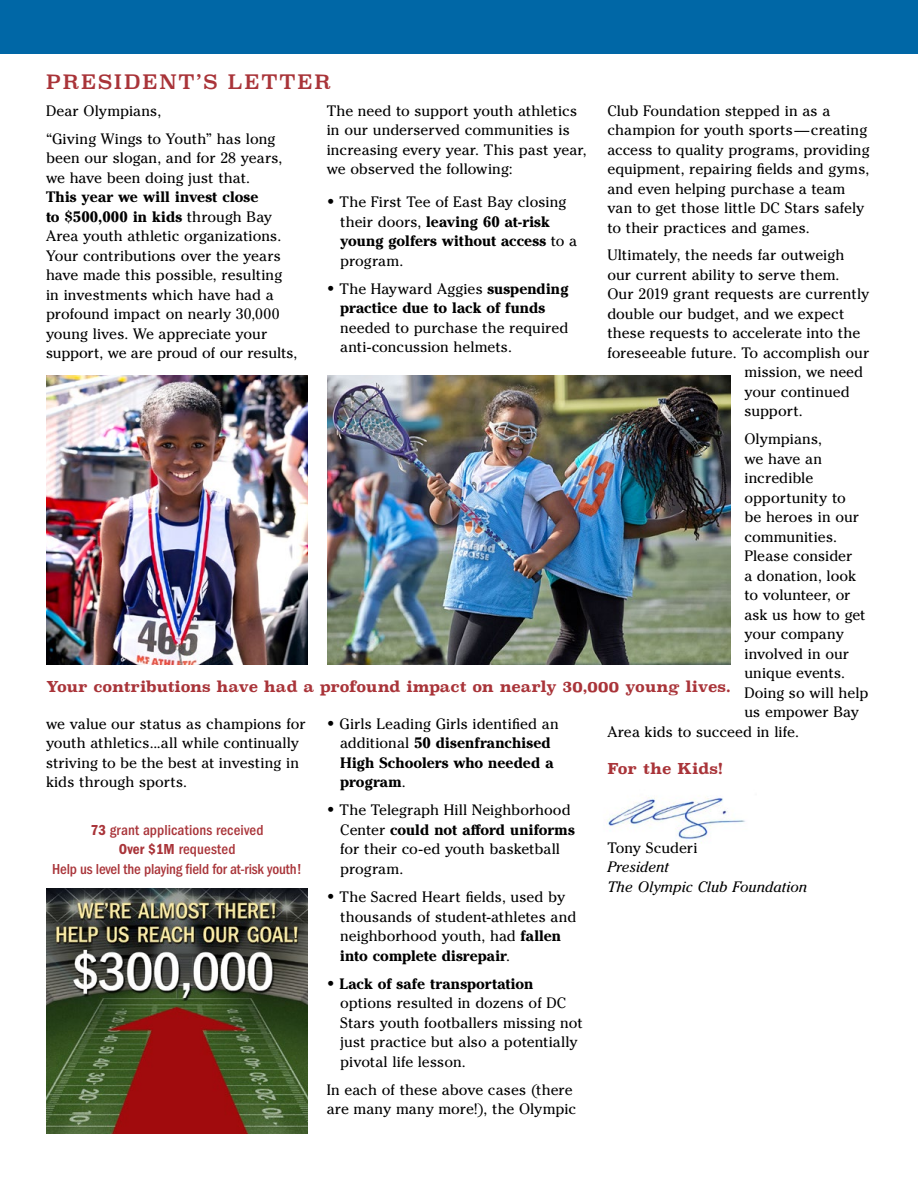
<style>
.page{position:relative;width:918px;height:1188px;background:#fff}
.page>*{position:absolute;margin:0;border:0;box-sizing:border-box;transform-origin:0 0}
.t1{font:19.5px "Superclarendon";letter-spacing:.1em;color:#a93439}
.t2{font:15px/19.5px "Cheltenham ITC Pro";color:#000}
.t3{font:700 15px/19.5px "Cheltenham ITC Pro";letter-spacing:.005em;color:#000}
.t4{font:500 condensed 15px/19.5px "Franklin Gothic";color:#a93439;text-align:center}
.t5{font:700 15px "Superclarendon";letter-spacing:-.015em;color:#a93439}
.t6{font:italic 15px/19.5px "Cheltenham ITC Pro";color:#000}
.s1{font-weight:700}
.s2{font-weight:400}
.s3{font-weight:600}
</style>
<div class="page">
<img style="left:607px;top:797px;width:139px;height:46px">
<div style="left:0;top:0;width:918px;height:54px;background:#0067a6"></div>
<img style="left:46px;top:376px;width:261px;height:288px">
<img style="left:327px;top:376px;width:404px;height:288px">
<img style="left:46px;top:889px;width:262px;height:245px">
<h1 class="t1" style="left:46px;top:69px;width:286px">PRESIDENT’S LETTER</h1>
<p class="t2" style="left:46px;top:96px;width:231px;line-height:28.2px">Dear Olympians,<br>“Giving Wings to Youth” has long</p>
<p class="t2" style="left:46px;top:148px;width:238px">been our slogan, and for 28 years, we have been doing just that.</p>
<p class="t2" style="left:46px;top:187px;width:253px"><span class="s1">This year we will invest close<br>to $500,000 in kids</span> through Bay Area youth athletic organizations.<br>Your contributions over the years have made this possible, resulting in investments which have had a profound impact on nearly 30,000 young lives. We appreciate your support, we are proud of our results,</p>
<p class="t2" style="left:607px;top:100px;width:264px">Club Foundation stepped in as a champion for youth sports—creating access to quality programs, providing equipment, repairing fields and gyms, and even helping purchase a team van to get those little DC Stars safely to their practices and games.</p>
<p class="t2" style="left:607px;top:245px;width:239px">Ultimately, the needs far outweigh</p>
<p class="t2" style="left:607px;top:264px;width:234px">our current ability to serve them.</p>
<p class="t2" style="left:607px;top:284px;width:263px">Our 2019 grant requests are currently</p>
<p class="t2" style="left:607px;top:303px;width:239px">double our budget, and we expect</p>
<p class="t2" style="left:607px;top:323px;width:254px">these requests to accelerate into the</p>
<p class="t2" style="left:607px;top:342px;width:263px">foreseeable future. To accomplish our</p>
<p class="t2" style="left:744px;top:362px;width:120px">mission, we need</p>
<p class="t2" style="left:744px;top:381px;width:107px">your continued</p>
<p class="t2" style="left:744px;top:401px;width:60px">support.</p>
<p class="t2" style="left:744px;top:429px;width:79px">Olympians,</p>
<p class="t2" style="left:744px;top:449px;width:79px">we have an</p>
<p class="t2" style="left:744px;top:468px;width:70px">incredible</p>
<p class="t2" style="left:744px;top:488px;width:103px">opportunity to</p>
<p class="t2" style="left:744px;top:507px;width:116px">be heroes in our</p>
<p class="t2" style="left:744px;top:527px;width:94px">communities.</p>
<p class="t2" style="left:744px;top:546px;width:110px">Please consider</p>
<p class="t2" style="left:744px;top:566px;width:113px">a donation, look</p>
<p class="t2" style="left:744px;top:585px;width:108px">to volunteer, or</p>
<p class="t2" style="left:744px;top:605px;width:123px">ask us how to get</p>
<p class="t2" style="left:744px;top:624px;width:101px">your company</p>
<p class="t2" style="left:744px;top:644px;width:106px">involved in our</p>
<p class="t2" style="left:744px;top:663px;width:102px">unique events.</p>
<p class="t2" style="left:744px;top:683px;width:126px">Doing so will help</p>
<p class="t2" style="left:744px;top:702px;width:116px">us empower Bay</p>
<p class="t2" style="left:607px;top:722px;width:193px">Area kids to succeed in life.</p>
<p class="t5" style="left:607px;top:757px;width:118px">For the Kids!</p>
<p class="t2" style="left:327px;top:100px;width:262px">The need to support youth athletics in our underserved communities is increasing every year. This past year, we observed the following:</p>
<p class="t2" style="left:340px;top:192px;width:238px;text-indent:-14px"><span class="s1">•</span> The First Tee of East Bay closing their doors, <span class="s1">leaving 60 at-risk young golfers without access</span> to a program.</p>
<p class="t3" style="left:340px;top:279px;width:230px;text-indent:-14px">• <span class="s2">The Hayward Aggies</span> suspending practice due to lack of funds</p>
<p class="t2" style="left:340px;top:318px;width:230px">needed to purchase the required anti-concussion helmets.</p>
<p class="t5" style="left:46px;top:676px;width:686px">Your contributions have had a profound impact on nearly 30,000 young lives.</p>
<p class="t3" style="left:340px;top:714px;width:220px;text-indent:-14px">• <span class="s2">Girls Leading Girls identified an additional</span> 50 disenfranchised<br>High Schoolers who needed a program<span class="s2">.</span></p>
<p class="t2" style="left:340px;top:800px;width:236px;text-indent:-14px"><span class="s1">•</span> The Telegraph Hill Neighborhood<br>Center <span class="s1">could not afford uniforms </span>for their co-ed youth basketball program.</p>
<p class="t2" style="left:340px;top:887px;width:238px;text-indent:-14px"><span class="s1">•</span> The Sacred Heart fields, used by thousands of student-athletes and neighborhood youth, had <span class="s1">fallen into complete disrepair</span>.</p>
<p class="t3" style="left:327px;top:974px;width:208px">• Lack of safe transportation</p>
<p class="t2" style="left:340px;top:993px;width:244px">options resulted in dozens of DC<br>Stars youth footballers missing not just practice but also a potentially pivotal life lesson.</p>
<p class="t2" style="left:327px;top:1080px;width:251px">In each of these above cases (there are many many more!), the Olympic</p>
<p class="t2" style="left:46px;top:714px;width:261px">we value our status as champions for youth athletics...all while continually striving to be the best at investing in kids through sports.</p>
<p class="t4" style="left:52px;top:820px;width:251px"><span class="s3">73</span> grant applications received<br><span class="s3">Over $1M</span> requested<br>Help us level the playing field for at-risk youth!</p>
<p class="t2" style="left:607px;top:838px;width:92px">Tony Scuderi</p>
<p class="t6" style="left:607px;top:857px;width:202px">President<br>The Olympic Club Foundation</p>
</div>
